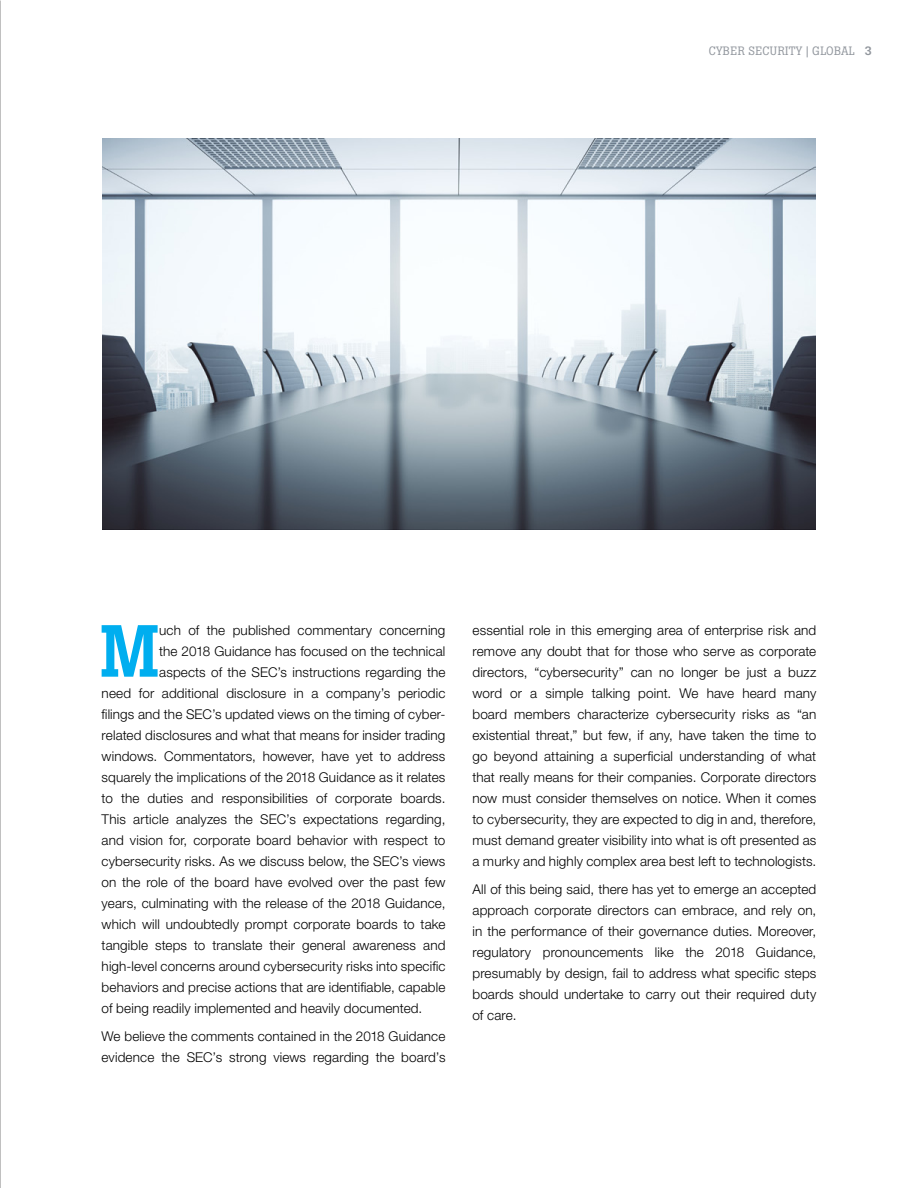
<style>
.page{position:relative;width:918px;height:1188px;background:#fff}
.page>*{position:absolute;margin:0;border:0;box-sizing:border-box;transform-origin:0 0}
.t1{font:500 73.05px "Boton BQ";color:#00aeef}
.t2{font:300 13.5px/21px "Helvetica Neue LT Std";letter-spacing:.01em;color:#000;text-align:justify}
.t3{font:12px "Boton BQ";letter-spacing:.02em;color:#91969d}
.s1{font-weight:500}
</style>
<div class="page">
<img style="left:102px;top:138px;width:714px;height:391px">
<p class="t3" style="left:709px;top:44px;width:165px">CYBER SECURITY | GLOBAL <span class="s1">3</span></p>
<h1 class="t1" style="left:100px;top:610px;width:61px">M</h1>
<p class="t2" style="left:159px;top:619px;width:288px">uch of the published commentary concerning</p>
<p class="t2" style="left:159px;top:640px;width:288px">the 2018 Guidance has focused on the technical</p>
<p class="t2" style="left:159px;top:661px;width:288px">aspects of the SEC’s instructions regarding the</p>
<p class="t2" style="left:102px;top:682px;width:345px">need for additional disclosure in a company’s periodic</p>
<p class="t2" style="left:102px;top:703px;width:345px">filings and the SEC’s updated views on the timing of cyber-</p>
<p class="t2" style="left:102px;top:724px;width:345px">related disclosures and what that means for insider trading</p>
<p class="t2" style="left:102px;top:745px;width:345px">windows. Commentators, however, have yet to address</p>
<p class="t2" style="left:102px;top:766px;width:345px">squarely the implications of the 2018 Guidance as it relates</p>
<p class="t2" style="left:102px;top:787px;width:345px">to the duties and responsibilities of corporate boards.</p>
<p class="t2" style="left:102px;top:808px;width:345px">This article analyzes the SEC’s expectations regarding,</p>
<p class="t2" style="left:102px;top:829px;width:345px">and vision for, corporate board behavior with respect to</p>
<p class="t2" style="left:102px;top:850px;width:345px">cybersecurity risks. As we discuss below, the SEC’s views</p>
<p class="t2" style="left:102px;top:871px;width:345px">on the role of the board have evolved over the past few</p>
<p class="t2" style="left:102px;top:892px;width:345px">years, culminating with the release of the 2018 Guidance,</p>
<p class="t2" style="left:102px;top:913px;width:345px">which will undoubtedly prompt corporate boards to take</p>
<p class="t2" style="left:102px;top:934px;width:345px">tangible steps to translate their general awareness and</p>
<p class="t2" style="left:102px;top:955px;width:345px">high-level concerns around cybersecurity risks into specific</p>
<p class="t2" style="left:102px;top:976px;width:345px">behaviors and precise actions that are identifiable, capable</p>
<p class="t2" style="left:102px;top:997px;width:322px">of being readily implemented and heavily documented.</p>
<p class="t2" style="left:102px;top:1025px;width:345px">We believe the comments contained in the 2018 Guidance evidence the SEC’s strong views regarding the board’s</p>
<p class="t2" style="left:472px;top:619px;width:345px">essential role in this emerging area of enterprise risk and remove any doubt that for those who serve as corporate directors, “cybersecurity” can no longer be just a buzz word or a simple talking point. We have heard many board members characterize cybersecurity risks as “an existential threat,” but few, if any, have taken the time to go beyond attaining a superficial understanding of what that really means for their companies. Corporate directors now must consider themselves on notice. When it comes to cybersecurity, they are expected to dig in and, therefore, must demand greater visibility into what is oft presented as a murky and highly complex area best left to technologists.</p>
<p class="t2" style="left:472px;top:878px;width:345px">All of this being said, there has yet to emerge an accepted approach corporate directors can embrace, and rely on, in the performance of their governance duties. Moreover, regulatory pronouncements like the 2018 Guidance, presumably by design, fail to address what specific steps boards should undertake to carry out their required duty of care.</p>
</div>
